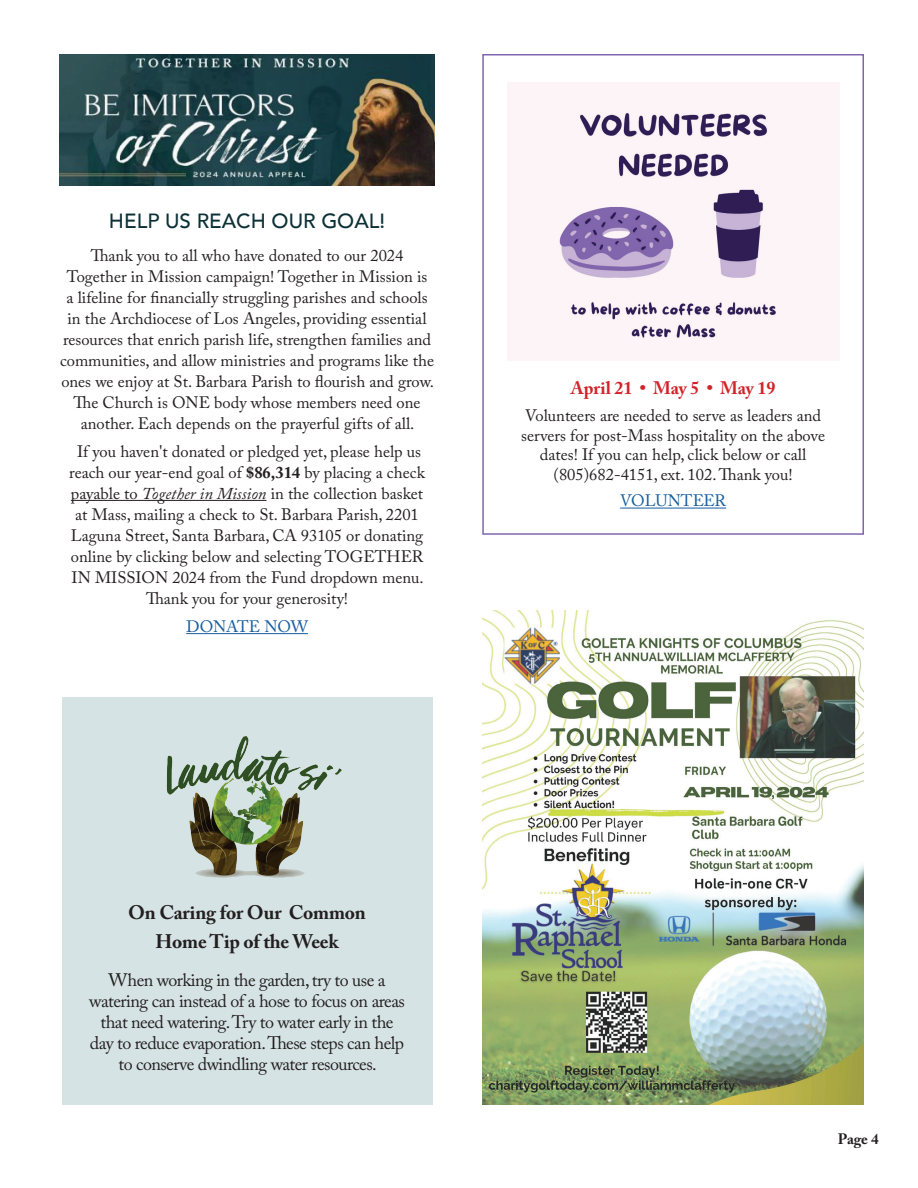
<style>
.page{position:relative;width:918px;height:1188px;background:#fff}
.page>*{position:absolute;margin:0;border:0;box-sizing:border-box;transform-origin:0 0}
.t1{font:500 20.55px "Avenir";color:#0d3138}
.t2{font:700 19.5px/28.5px "Adobe Caslon Pro";letter-spacing:-.01em;color:#231f20;text-align:center}
.t3{font:18px/21px "Adobe Caslon Pro";letter-spacing:-.03em;color:#231f20;text-align:center}
.t4{font:700 18px "Adobe Caslon Pro";color:#d1232a}
.t5{font:16.5px/21px "Adobe Caslon Pro";color:#231f20;text-align:center}
.t6{font:16.5px "Adobe Caslon Pro";color:#175d9e}
.t7{font:700 15px "Adobe Caslon Pro";color:#231f20}
.s1{font-weight:700}
.s2{font-style:italic}
</style>
<div class="page">
<hr style="left:71px;top:500px;width:195px;height:1px;background:#231f20">
<hr style="left:186px;top:633px;width:122px;height:1px;background:#175d9e">
<img style="left:482px;top:611px;width:382px;height:494px">
<img style="left:60px;top:54px;width:374px;height:132px">
<hr style="left:620px;top:508px;width:106px;height:1px;background:#175d9e">
<img style="left:507px;top:82px;width:332px;height:278px">
<div style="left:482px;top:54px;width:382px;height:481px;border:2px solid #8166ad"></div>
<div style="left:62px;top:698px;width:370px;height:407px;background:#d6e3e4"></div>
<img style="left:166px;top:736px;width:176px;height:142px">
<p class="t1" style="left:109px;top:203px;width:278px">HELP US REACH OUR GOAL!</p>
<p class="t5" style="left:60px;top:244px;width:375px">Thank you to all who have donated to our 2024<br>Together in Mission campaign! Together in Mission is<br>a lifeline for financially struggling parishes and schools in the Archdiocese of Los Angeles, providing essential resources that enrich parish life, strengthen families and communities, and allow ministries and programs like the ones we enjoy at St. Barbara Parish to flourish and grow.<br>The Church is ONE body whose members need one another. Each depends on the prayerful gifts of all.</p>
<p class="t5" style="left:69px;top:441px;width:357px">If you haven't donated or pledged yet, please help us reach our year-end goal of <span class="s1">$86,314</span> by placing a check payable to <span class="s2">Together in Mission</span> in the collection basket at Mass, mailing a check to St. Barbara Parish, 2201<br>Laguna Street, Santa Barbara, CA 93105 or donating online by clicking below and selecting TOGETHER IN MISSION 2024 from the Fund dropdown menu.<br>Thank you for your generosity!</p>
<p class="t6" style="left:186px;top:617px;width:123px">DONATE NOW</p>
<p class="t4" style="left:571px;top:378px;width:206px">April 21 • May 5 • May 19</p>
<p class="t5" style="left:521px;top:406px;width:305px;line-height:19.5px">Volunteers are needed to serve as leaders and servers for post-Mass hospitality on the above dates! If you can help, click below or call (805)682-4151, ext. 102. Thank you!</p>
<p class="t6" style="left:620px;top:491px;width:107px">VOLUNTEER</p>
<p class="t2" style="left:128px;top:898px;width:239px">On Caring for Our Common<br>Home Tip of the Week</p>
<p class="t3" style="left:89px;top:969px;width:317px">When working in the garden, try to use a watering can instead of a hose to focus on areas that need watering. Try to water early in the day to reduce evaporation. These steps can help to conserve dwindling water resources.</p>
<p class="t7" style="left:838px;top:1130px;width:42px">Page 4</p>
</div>
